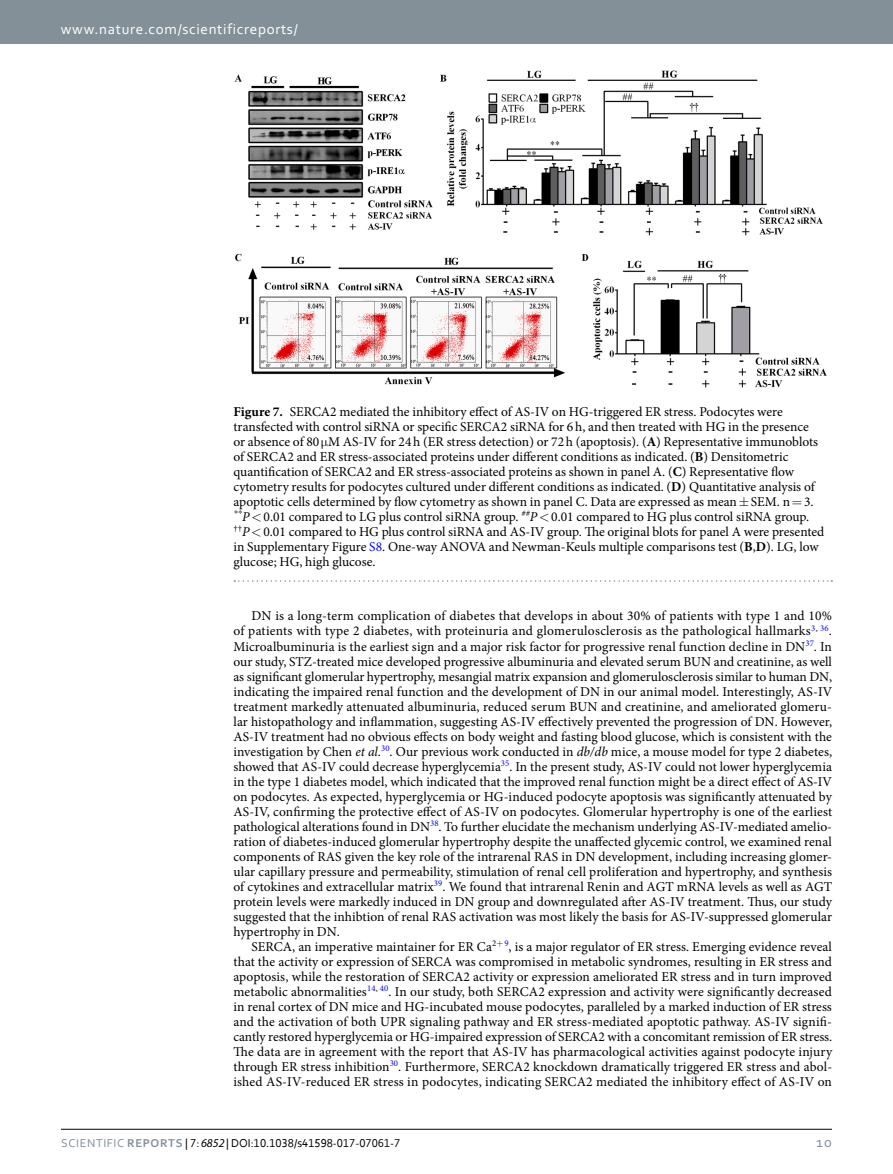
<style>
.page{position:relative;width:893px;height:1174px;background:#fff}
.page>*{position:absolute;margin:0;border:0;box-sizing:border-box;transform-origin:0 0}
.t1{font:15px "Corbel 2";letter-spacing:.045em;color:#fff}
.t2{font:15px "Corbel 2";color:#839097}
.t3{font:13.5px/15px "Minion Pro";color:#000;text-align:justify}
.t4{font:12px "Corbel";color:#000}
.s1{font-weight:700}
.s2{font-style:italic}
.s3{color:#00f}
.s4{font-family:"Corbel 2";color:#839097}
.s5{font-family:"Corbel Bold 2";color:#839097}
.s6{font-family:"Myriad Pro";font-style:italic}
</style>
<div class="page">
<div style="left:0;top:0;width:893px;height:43px;background:#839097"></div>
<hr style="left:61px;top:1129px;width:771px;height:1px;background:#000">
<img style="left:234px;top:70px;width:593px;height:318px">
<svg style="left:234px;top:580px;width:598px;height:2px"></svg>
<p class="t1" style="left:61px;top:19px;width:238px">www.nature.com/scientificreports/</p>
<p class="t3" style="left:233px;top:404px;width:592px;text-align:left"><span class="s1">Figure 7.</span> SERCA2 mediated the inhibitory effect of AS-IV on HG-triggered ER stress. Podocytes were transfected with control siRNA or specific SERCA2 siRNA for 6h, and then treated with HG in the presence<br>or absence of 80 M AS-IV for 24h (ER stress detection) or 72h (apoptosis). (<span class="s1">A</span>) Representative immunoblots of SERCA2 and ER stress-associated proteins under different conditions as indicated. (<span class="s1">B</span>) Densitometric quantification of SERCA2 and ER stress-associated proteins as shown in panel A. (<span class="s1">C</span>) Representative flow cytometry results for podocytes cultured under different conditions as indicated. (<span class="s1">D</span>) Quantitative analysis of apoptotic cells determined by flow cytometry as shown in panel C. Data are expressed as mean SEM. n 3. <sup>**</sup><span class="s2">P</span> 0.01 compared to LG plus control siRNA group. <sup>##</sup><span class="s2">P</span> 0.01 compared to HG plus control siRNA group. <sup>††</sup><span class="s2">P</span> 0.01 compared to HG plus control siRNA and AS-IV group. The original blots for panel A were presented in Supplementary Figure <span class="s3">S8</span>. One-way ANOVA and Newman-Keuls multiple comparisons test (<span class="s1">B</span>,<span class="s1">D</span>). LG, low glucose; HG, high glucose.</p>
<p class="t3" style="left:233px;top:609px;width:600px;text-indent:18px">DN is a long-term complication of diabetes that develops in about 30% of patients with type 1 and 10% of patients with type 2 diabetes, with proteinuria and glomerulosclerosis as the pathological hallmarks<sup>3</sup><sup>,</sup> <sup>36</sup>.<br>Microalbuminuria is the earliest sign and a major risk factor for progressive renal function decline in DN<sup>37</sup>. In our study, STZ-treated mice developed progressive albuminuria and elevated serum BUN and creatinine, as well as significant glomerular hypertrophy, mesangial matrix expansion and glomerulosclerosis similar to human DN, indicating the impaired renal function and the development of DN in our animal model. Interestingly, AS-IV treatment markedly attenuated albuminuria, reduced serum BUN and creatinine, and ameliorated glomeru&shy;lar histopathology and inflammation, suggesting AS-IV effectively prevented the progression of DN. However, AS-IV treatment had no obvious effects on body weight and fasting blood glucose, which is consistent with the investigation by Chen <span class="s2">et al</span>.<sup>30</sup>. Our previous work conducted in <span class="s2">db/db</span> mice, a mouse model for type 2 diabetes, showed that AS-IV could decrease hyperglycemia<sup>35</sup>. In the present study, AS-IV could not lower hyperglycemia in the type 1 diabetes model, which indicated that the improved renal function might be a direct effect of AS-IV on podocytes. As expected, hyperglycemia or HG-induced podocyte apoptosis was significantly attenuated by AS-IV, confirming the protective effect of AS-IV on podocytes. Glomerular hypertrophy is one of the earliest pathological alterations found in DN<sup>38</sup>. To further elucidate the mechanism underlying AS-IV-mediated amelio&shy;ration of diabetes-induced glomerular hypertrophy despite the unaffected glycemic control, we examined renal components of RAS given the key role of the intrarenal RAS in DN development, including increasing glomer&shy;ular capillary pressure and permeability, stimulation of renal cell proliferation and hypertrophy, and synthesis of cytokines and extracellular matrix<sup>39</sup>. We found that intrarenal Renin and AGT mRNA levels as well as AGT protein levels were markedly induced in DN group and downregulated after AS-IV treatment. Thus, our study suggested that the inhibtion of renal RAS activation was most likely the basis for AS-IV-suppressed glomerular hypertrophy in DN.</p>
<p class="t3" style="left:233px;top:939px;width:600px;text-indent:18px">SERCA, an imperative maintainer for ER Ca<sup>2</sup> <sup>9</sup>, is a major regulator of ER stress. Emerging evidence reveal that the activity or expression of SERCA was compromised in metabolic syndromes, resulting in ER stress and apoptosis, while the restoration of SERCA2 activity or expression ameliorated ER stress and in turn improved metabolic abnormalities<sup>14</sup><sup>,</sup> <sup>40</sup>. In our study, both SERCA2 expression and activity were significantly decreased in renal cortex of DN mice and HG-incubated mouse podocytes, paralleled by a marked induction of ER stress and the activation of both UPR signaling pathway and ER stress-mediated apoptotic pathway. AS-IV signifi&shy;cantly restored hyperglycemia or HG-impaired expression of SERCA2 with a concomitant remission of ER stress.<br>The data are in agreement with the report that AS-IV has pharmacological activities against podocyte injury through ER stress inhibition<sup>30</sup>. Furthermore, SERCA2 knockdown dramatically triggered ER stress and abol&shy;ished AS-IV-reduced ER stress in podocytes, indicating SERCA2 mediated the inhibitory effect of AS-IV on</p>
<p class="t4" style="left:61px;top:1135px;width:341px"><span class="s4">SCieNTifiC</span> <span class="s5">REPORTS</span> | 7: <span class="s6">6852</span> | DOI:10.1038/s41598-017-07061-7</p>
<p class="t2" style="left:816px;top:1132px;width:17px">10</p>
</div>
